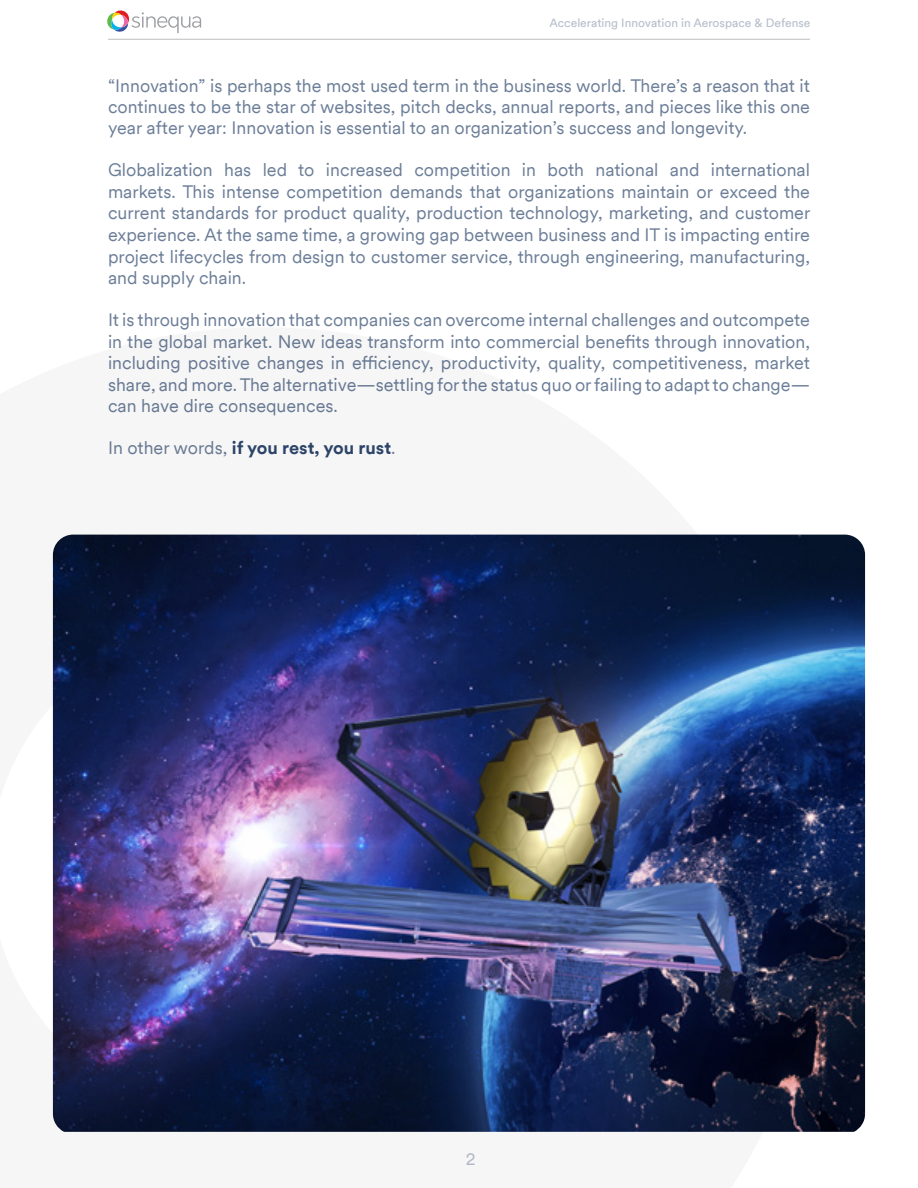
<style>
.page{position:relative;width:918px;height:1188px;background:#fff}
.page>*{position:absolute;margin:0;border:0;box-sizing:border-box;transform-origin:0 0}
.t1{font:18px/21.6px "Circular XXTT";color:#6c7e98;text-align:justify}
.t2{font:700 18px "Circular XXTT";color:#2e476c}
.t3{font:18px "Circular XXTT";color:#b6becb}
.t4{font:12px "Circular XXTT";color:#b6becb}
.s1{font-weight:400;color:#6c7e98}
</style>
<div class="page">
<svg style="left:107px;top:10px;width:94px;height:23px"></svg>
<hr style="left:108px;top:39px;width:702px;height:1px;background:#bcbec0">
<img style="left:53px;top:535px;width:812px;height:597px">
<p class="t4" style="left:549px;top:15px;width:262px">Accelerating Innovation in Aerospace &amp; Defense</p>
<p class="t1" style="left:108px;top:75px;width:704px;line-height:21px">“Innovation” is perhaps the most used term in the business world. There’s a reason that it continues to be the star of websites, pitch decks, annual reports, and pieces like this one year after year: Innovation is essential to an organization’s success and longevity.</p>
<p class="t1" style="left:108px;top:158px;width:704px">Globalization has led to increased competition in both national and international markets. This intense competition demands that organizations maintain or exceed the current standards for product quality, production technology, marketing, and customer experience. At the same time, a growing gap between business and IT is impacting entire project lifecycles from design to customer service, through engineering, manufacturing, and supply chain.</p>
<p class="t1" style="left:108px;top:308px;width:704px">It is through innovation that companies can overcome internal challenges and outcompete in the global market. New ideas transform into commercial benefits through innovation, including positive changes in efficiency, productivity, quality, competitiveness, market share, and more. The alternative—settling for the status quo or failing to adapt to change— can have dire consequences.</p>
<p class="t2" style="left:108px;top:436px;width:289px"><span class="s1">In other words,</span> if you rest, you rust<span class="s1">.</span></p>
<p class="t3" style="left:466px;top:1147px;width:11px">2</p>
</div>
